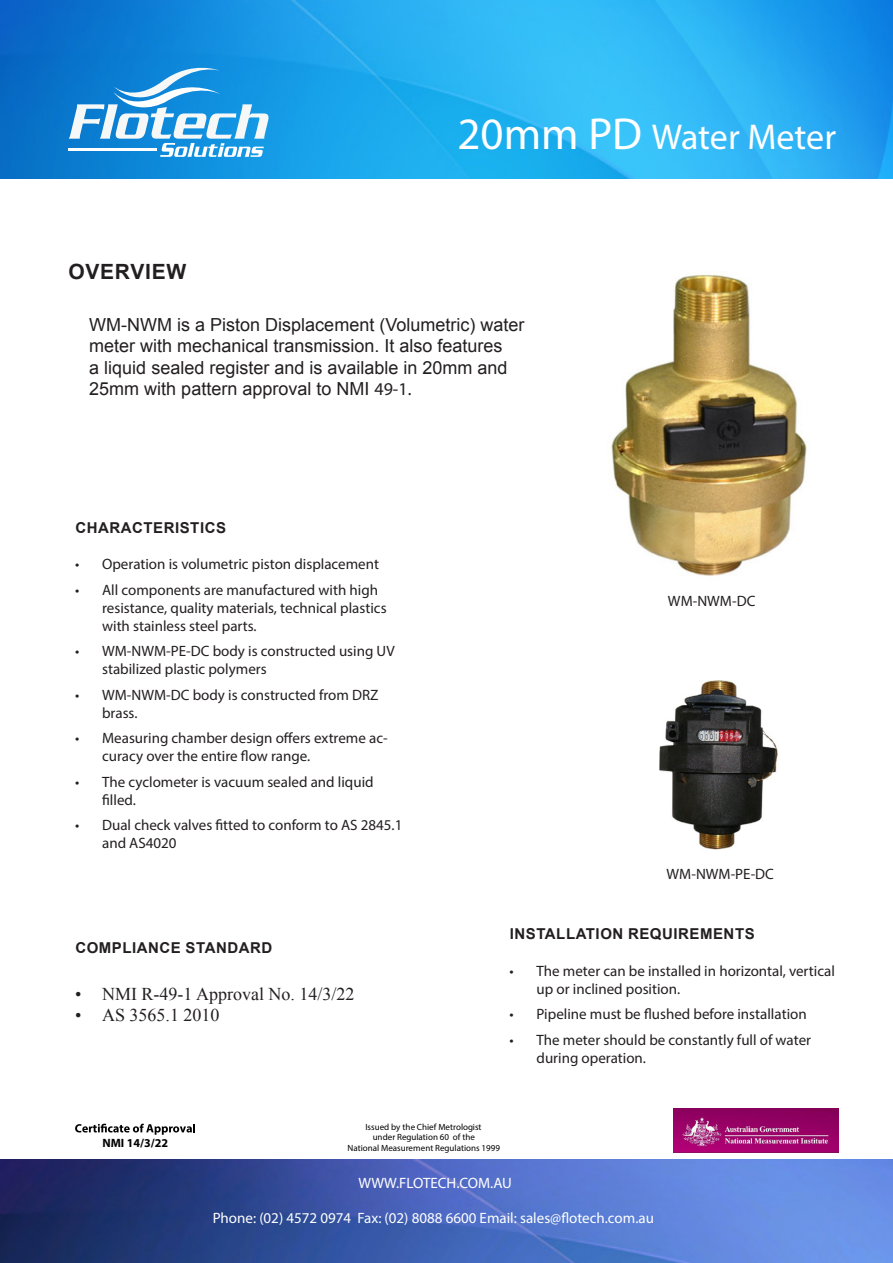
<style>
.page{position:relative;width:893px;height:1263px;background:#fff}
.page>*{position:absolute;margin:0;border:0;box-sizing:border-box;transform-origin:0 0}
.Body_4{font:36px "Myriad Pro";color:#fff}
.Body_4-2{font:700 21px "Arial";letter-spacing:.035em;color:#231f20}
.Body_4-3{font:18px/21.6px "Arial";color:#231f20}
.t1{font:18px "Times New Roman";color:#231f20}
.Body_4-4{font:15px/18px "Myriad Pro";color:#231f20}
.Body_4-5{font:15px "Myriad Pro";color:#fff}
.Body_4-6{font:700 15px "Arial";letter-spacing:.035em;color:#231f20}
.t2{font:700 12px "Myriad Pro";color:#000}
.t3{font:9px/10.8px "Myriad Pro";color:#000;text-align:center}
.s1{font-size:45px}
.s2{font-family:"Myriad Pro"}
</style>
<div class="page">
<img style="left:0;top:0;width:893px;height:178px">
<img style="left:0;top:1160px;width:893px;height:103px">
<svg style="left:69px;top:64px;width:200px;height:93px"></svg>
<hr style="left:68px;top:149px;width:89px;height:2px;background:#fff">
<img style="left:659px;top:680px;width:119px;height:169px">
<img style="left:611px;top:272px;width:198px;height:304px">
<img style="left:673px;top:1109px;width:166px;height:44px">
<svg style="left:75px;top:1124px;width:120px;height:11px"></svg>
<p class="Body_4-2" style="left:68px;top:257px;width:119px">OVERVIEW</p>
<p class="Body_4" style="left:458px;top:115px;width:380px"><span class="s1">20mm PD</span> Water Meter</p>
<p class="Body_4-3" style="left:89px;top:313px;width:437px">WM-NWM is a Piston Displacement (Volumetric) water meter with mechanical transmission. It also features<br>a liquid sealed register and is available in 20mm and 25mm with pattern approval to NMI <span class="s2">49-1.</span></p>
<p class="Body_4-6" style="left:75px;top:517px;width:152px">CHARACTERISTICS</p>
<p class="Body_4-4" style="left:75px;top:555px;width:305px">• Operation is volumetric piston displacement</p>
<p class="Body_4-4" style="left:102px;top:580px;width:286px;text-indent:-27px">• All components are manufactured with high resistance, quality materials, technical plastics with stainless steel parts.</p>
<p class="Body_4-4" style="left:102px;top:642px;width:294px;text-indent:-27px">• WM-NWM-PE-DC body is constructed using UV stabilized plastic polymers</p>
<p class="Body_4-4" style="left:102px;top:685px;width:278px;text-indent:-27px">• WM-NWM-DC body is constructed from DRZ brass.</p>
<p class="Body_4-4" style="left:102px;top:729px;width:287px;text-indent:-27px">• Measuring chamber design offers extreme ac&shy;curacy over the entire flow range.</p>
<p class="Body_4-4" style="left:102px;top:772px;width:273px;text-indent:-27px">• The cyclometer is vacuum sealed and liquid filled.</p>
<p class="Body_4-4" style="left:102px;top:816px;width:302px;text-indent:-27px">• Dual check valves fitted to conform to AS 2845.1 and AS4020</p>
<p class="Body_4-4" style="left:668px;top:591px;width:89px">WM-NWM-DC</p>
<p class="Body_4-4" style="left:666px;top:865px;width:109px">WM-NWM-PE-DC</p>
<p class="Body_4-6" style="left:75px;top:937px;width:198px">COMPLIANCE STANDARD</p>
<p class="t1" style="left:75px;top:981px;width:281px">• NMI R-49-1 Approval No. 14/3/22</p>
<p class="t1" style="left:75px;top:1002px;width:146px">• AS 3565.1 2010</p>
<p class="Body_4-6" style="left:510px;top:923px;width:246px">INSTALLATION REQUIREMENTS</p>
<p class="Body_4-4" style="left:537px;top:961px;width:300px;text-indent:-27px">• The meter can be installed in horizontal, vertical up or inclined position.</p>
<p class="Body_4-4" style="left:510px;top:1005px;width:299px">• Pipeline must be flushed before installation</p>
<p class="Body_4-4" style="left:537px;top:1030px;width:276px;text-indent:-27px">• The meter should be constantly full of water during operation.</p>
<p class="t2" style="left:102px;top:1135px;width:67px">NMI 14/3/22</p>
<p class="t3" style="left:365px;top:1121px;width:118px">Issued by the Chief Metrologist under Regulation 60 of the</p>
<p class="t3" style="left:347px;top:1142px;width:154px">National Measurement Regulations 1999</p>
<p class="Body_4-5" style="left:358px;top:1174px;width:155px">WWW.FLOTECH.COM.AU</p>
<p class="Body_4-5" style="left:213px;top:1208px;width:443px">Phone: (02) 4572 0974 Fax: (02) 8088 6600 Email: sales@flotech.com.au</p>
</div>
